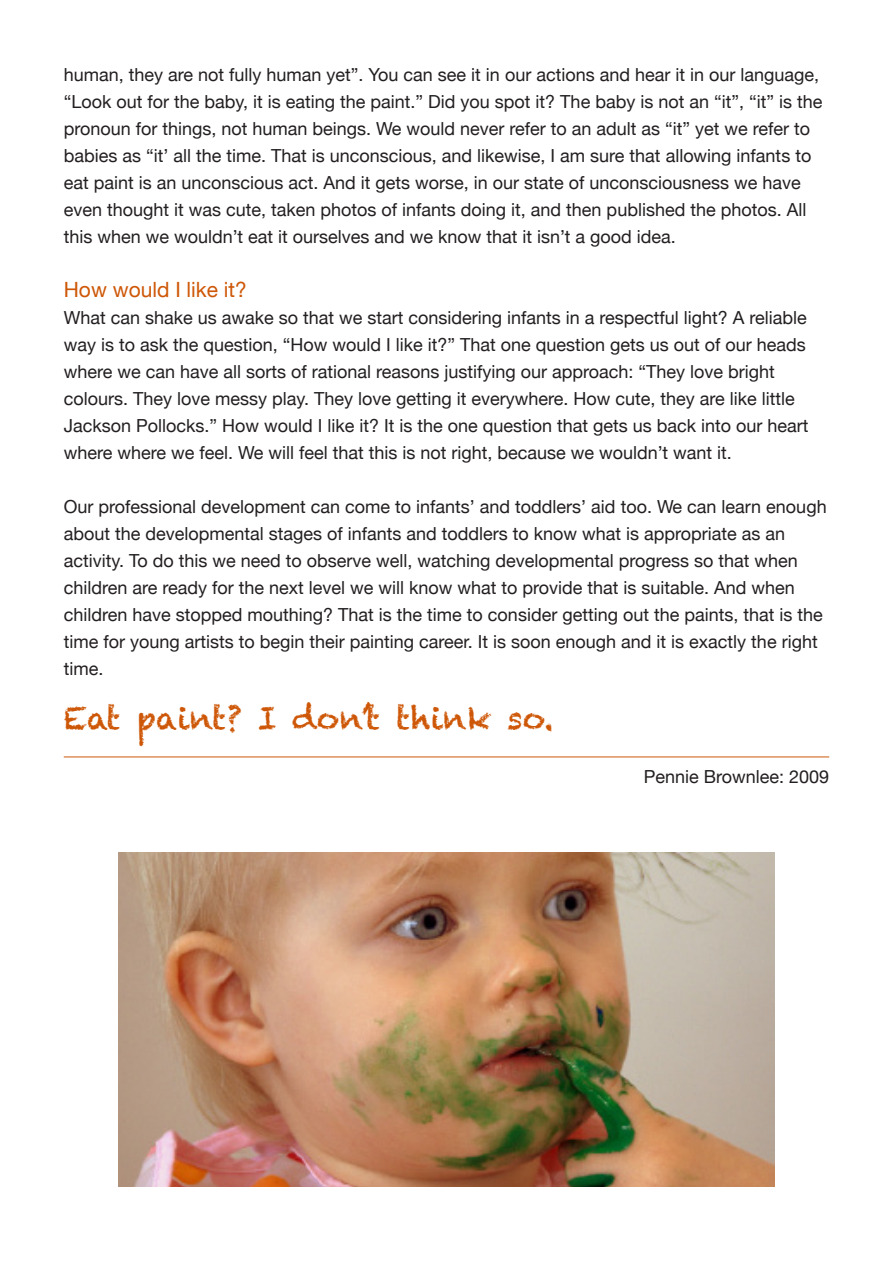
<style>
.page{position:relative;width:893px;height:1263px;background:#fff}
.page>*{position:absolute;margin:0;border:0;box-sizing:border-box;transform-origin:0 0}
.t1{font:31.5px "Chalkduster";color:#ce5707}
.t2{font:21px "Helvetica Neue";color:#ce5707}
.t3{font:18px/27px "Helvetica Neue";color:#231f20}
</style>
<div class="page">
<img style="left:118px;top:853px;width:657px;height:333px">
<hr style="left:64px;top:756px;width:765px;height:1px;background:#ce5707">
<p class="t3" style="left:64px;top:61px;width:760px">human, they are not fully human yet”. You can see it in our actions and hear it in our language, “Look out for the baby, it is eating the paint.” Did you spot it? The baby is not an “it”, “it” is the pronoun for things, not human beings. We would never refer to an adult as “it” yet we refer to babies as “it’ all the time. That is unconscious, and likewise, I am sure that allowing infants to eat paint is an unconscious act. And it gets worse, in our state of unconsciousness we have even thought it was cute, taken photos of infants doing it, and then published the photos. All this when we wouldn’t eat it ourselves and we know that it isn’t a good idea.</p>
<p class="t2" style="left:64px;top:277px;width:185px">How would I like it?</p>
<p class="t3" style="left:64px;top:304px;width:746px">What can shake us awake so that we start considering infants in a respectful light? A reliable way is to ask the question, “How would I like it?” That one question gets us out of our heads where we can have all sorts of rational reasons justifying our approach: “They love bright colours. They love messy play. They love getting it everywhere. How cute, they are like little Jackson Pollocks.” How would I like it? It is the one question that gets us back into our heart where where we feel. We will feel that this is not right, because we wouldn’t want it.</p>
<p class="t3" style="left:64px;top:493px;width:764px">Our professional development can come to infants’ and toddlers’ aid too. We can learn enough about the developmental stages of infants and toddlers to know what is appropriate as an activity. To do this we need to observe well, watching developmental progress so that when children are ready for the next level we will know what to provide that is suitable. And when children have stopped mouthing? That is the time to consider getting out the paints, that is the time for young artists to begin their painting career. It is soon enough and it is exactly the right time.</p>
<h1 class="t1" style="left:64px;top:700px;width:492px">Eat paint? I don’t think so.</h1>
<p class="t3" style="left:644px;top:763px;width:187px">Pennie Brownlee: 2009</p>
</div>
